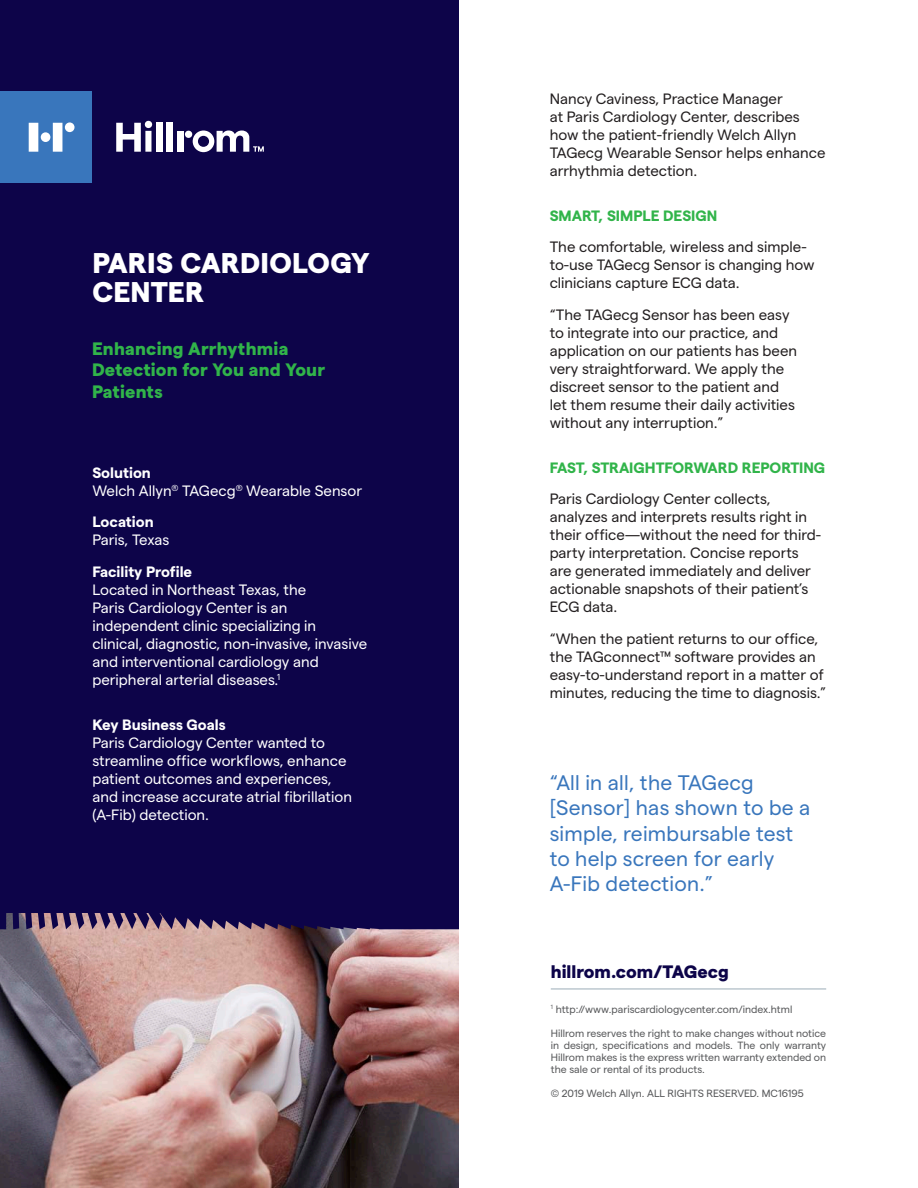
<style>
.page{position:relative;width:918px;height:1188px;background:#fff}
.page>*{position:absolute;margin:0;border:0;box-sizing:border-box;transform-origin:0 0}
.t1{font:800 28.5px/28.5px "Matter";letter-spacing:.01em;color:#fff}
.t2{font:21px/25.2px "Matter";letter-spacing:.01em;color:#3976bc}
.t3{font:800 18px/21.6px "Matter";letter-spacing:.01em;color:#31b44a}
.URL{font:800 18px "Matter";color:#0d0449}
.t4{font:15px/18px "Matter";color:#231f20}
.t5{font:15px/18px "Matter";color:#fff}
.t6{font:700 15px "Matter";color:#fff}
.t7{font:700 15px "Matter";color:#31b44a}
.LEGAL{font:10.5px/12px "Matter";color:#57585a;text-align:justify}
</style>
<div class="page">
<div style="left:0;top:0;width:459px;height:979px;background:#0d0449"></div>
<hr style="left:551px;top:989px;width:275px;height:1px;background:#9badb7">
<div style="left:0;top:91px;width:92px;height:92px;background:#3976bc"></div>
<svg style="left:29px;top:123px;width:9px;height:29px"></svg>
<svg style="left:53px;top:123px;width:9px;height:29px"></svg>
<div style="left:65px;top:122px;width:10px;height:10px;background:#fff;border-radius:50%"></div>
<div style="left:156px;top:122px;width:6px;height:30px;background:#fff"></div>
<div style="left:167px;top:122px;width:6px;height:30px;background:#fff"></div>
<div style="left:177px;top:131px;width:6px;height:21px;background:#fff"></div>
<div style="left:185px;top:131px;width:7px;height:7px;background:#fff;border-radius:50%"></div>
<svg style="left:116px;top:121px;width:36px;height:31px"></svg>
<div style="left:41px;top:132px;width:9px;height:10px;background:#fff;border-radius:50%"></div>
<svg style="left:193px;top:131px;width:71px;height:21px"></svg>
<img style="left:0;top:929px;width:459px;height:259px">
<svg style="left:6px;top:913px;width:372px;height:16px"></svg>
<p class="t1" style="left:92px;top:247px;width:279px">PARIS CARDIOLOGY<br>CENTER</p>
<p class="t3" style="left:92px;top:336px;width:235px">Enhancing Arrhythmia<br>Detection for You and Your<br>Patients</p>
<p class="t6" style="left:92px;top:461px;width:60px">Solution</p>
<p class="t5" style="left:92px;top:480px;width:271px">Welch Allyn<sup>®</sup> TAGecg<sup>®</sup> Wearable Sensor</p>
<p class="t6" style="left:92px;top:511px;width:63px">Location</p>
<p class="t5" style="left:92px;top:530px;width:79px">Paris, Texas</p>
<p class="t6" style="left:92px;top:560px;width:101px">Facility Profile</p>
<p class="t5" style="left:92px;top:579px;width:276px">Located in Northeast Texas, the<br>Paris Cardiology Center is an independent clinic specializing in clinical, diagnostic, non-invasive, invasive and interventional cardiology and peripheral arterial diseases.<sup>1</sup></p>
<p class="t6" style="left:92px;top:713px;width:135px">Key Business Goals</p>
<p class="t5" style="left:92px;top:732px;width:261px">Paris Cardiology Center wanted to streamline office workflows, enhance patient outcomes and experiences, and increase accurate atrial fibrillation (A-Fib) detection.</p>
<p class="t4" style="left:550px;top:88px;width:277px">Nancy Caviness, Practice Manager<br>at Paris Cardiology Center, describes how the patient-friendly Welch Allyn TAGecg Wearable Sensor helps enhance arrhythmia detection.</p>
<p class="t7" style="left:550px;top:204px;width:169px">SMART, SIMPLE DESIGN</p>
<p class="t4" style="left:550px;top:237px;width:267px">The comfortable, wireless and simple&shy;to-use TAGecg Sensor is changing how clinicians capture ECG data.</p>
<p class="t4" style="left:550px;top:304px;width:249px">“The TAGecg Sensor has been easy to integrate into our practice, and application on our patients has been very straightforward. We apply the discreet sensor to the patient and let them resume their daily activities without any interruption.”</p>
<p class="t7" style="left:550px;top:456px;width:277px">FAST, STRAIGHTFORWARD REPORTING</p>
<p class="t4" style="left:550px;top:489px;width:273px">Paris Cardiology Center collects, analyzes and interprets results right in their office—without the need for third&shy;party interpretation. Concise reports are generated immediately and deliver actionable snapshots of their patient’s ECG data.</p>
<p class="t4" style="left:550px;top:628px;width:278px">“When the patient returns to our office, the TAGconnect™ software provides an easy-to-understand report in a matter of minutes, reducing the time to diagnosis.”</p>
<p class="t2" style="left:550px;top:769px;width:262px">“All in all, the TAGecg [Sensor] has shown to be a simple, reimbursable test to help screen for early<br>A-Fib detection.”</p>
<p class="URL" style="left:551px;top:958px;width:180px">hillrom.com/TAGecg</p>
<p class="LEGAL" style="left:551px;top:1002px;width:243px"><sup>1</sup> http://www.pariscardiologycenter.com/index.html</p>
<p class="LEGAL" style="left:551px;top:1026px;width:277px">Hillrom reserves the right to make changes without notice in design, specifications and models. The only warranty Hillrom makes is the express written warranty extended on the sale or rental of its products.</p>
<p class="LEGAL" style="left:551px;top:1086px;width:254px">© 2019 Welch Allyn. ALL RIGHTS RESERVED. MC16195</p>
</div>
